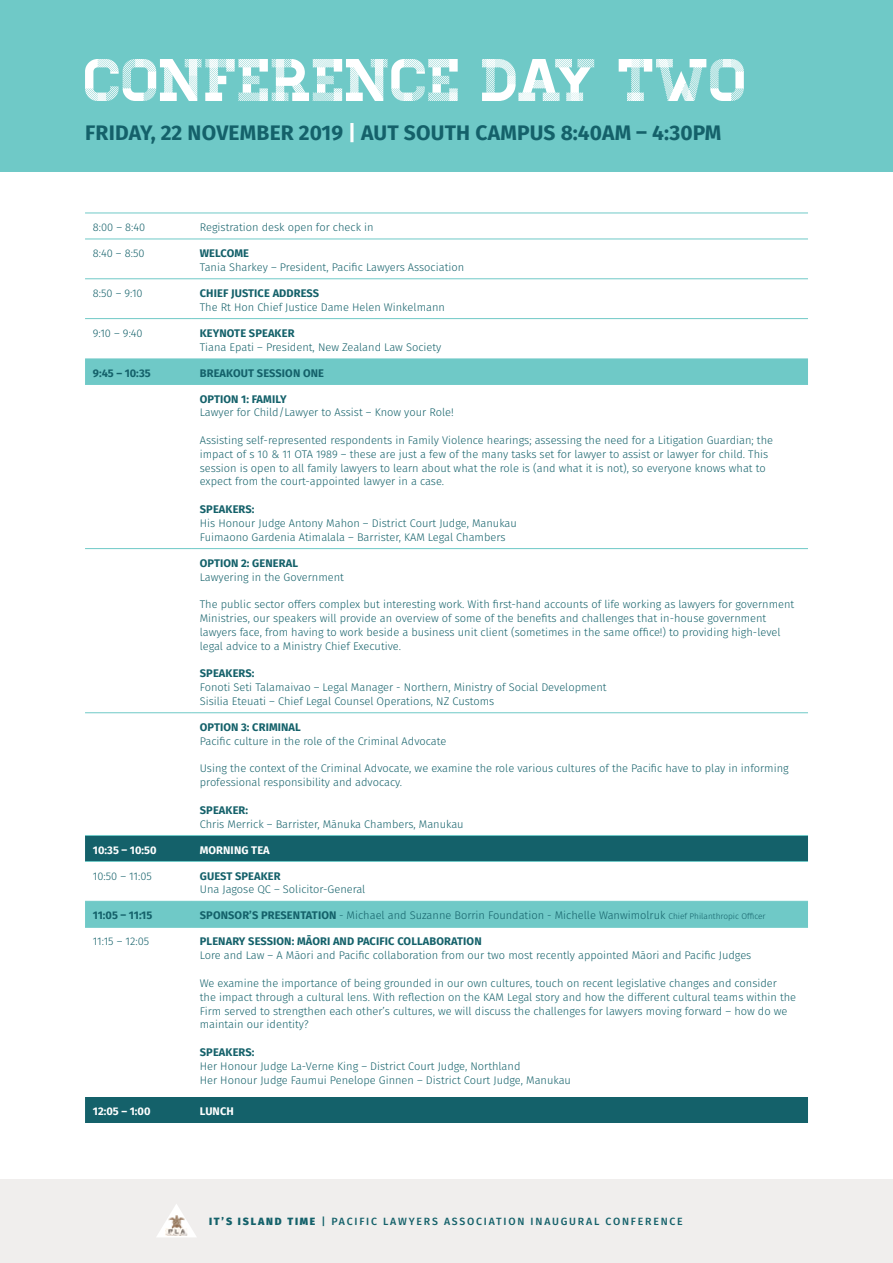
<style>
.page{position:relative;width:893px;height:1263px;background:#fff}
.page>*{position:absolute;margin:0;border:0;box-sizing:border-box;transform-origin:0 0}
.t1{font:60px "Homestead Display";color:#fff}
.t2{font:700 21px "Fira Sans";letter-spacing:.01em;color:#14616a}
.t3{font:300 11.1px/13.8px "Fira Sans";color:#14616a}
.t4{font:700 11.1px "Fira Sans";letter-spacing:.01em;color:#14616a}
.t5{font:700 11.1px "Fira Sans";letter-spacing:.01em;color:#fff}
.t6{font:500 10.5px "Fira Sans";letter-spacing:.17em;color:#14616a}
.s1{color:#fff}
.s2{font-weight:700}
.s3{font-size:8.25px}
.s4{font-weight:800}
</style>
<div class="page">
<div style="left:0;top:0;width:893px;height:172px;background:#6fc9c7"></div>
<div style="left:0;top:1179px;width:893px;height:84px;background:#f0eeed"></div>
<svg style="left:157px;top:1204px;width:39px;height:33px"></svg>
<img style="left:166px;top:1214px;width:21px;height:21px">
<svg style="left:85px;top:358px;width:723px;height:569px"></svg>
<div style="left:85px;top:836px;width:723px;height:25px;background:#14616a"></div>
<hr style="left:85px;top:384px;width:107px;height:1px;background:#6fc9c7">
<hr style="left:192px;top:384px;width:616px;height:1px;background:#6fc9c7">
<hr style="left:85px;top:548px;width:107px;height:1px;background:#6fc9c7">
<hr style="left:192px;top:548px;width:616px;height:1px;background:#6fc9c7">
<hr style="left:85px;top:712px;width:107px;height:1px;background:#6fc9c7">
<hr style="left:192px;top:712px;width:616px;height:1px;background:#6fc9c7">
<hr style="left:85px;top:835px;width:107px;height:1px;background:#6fc9c7">
<hr style="left:192px;top:835px;width:616px;height:1px;background:#6fc9c7">
<hr style="left:85px;top:861px;width:107px;height:1px;background:#6fc9c7">
<hr style="left:192px;top:861px;width:616px;height:1px;background:#6fc9c7">
<hr style="left:85px;top:901px;width:107px;height:1px;background:#6fc9c7">
<hr style="left:192px;top:901px;width:616px;height:1px;background:#6fc9c7">
<hr style="left:85px;top:927px;width:107px;height:1px;background:#6fc9c7">
<hr style="left:192px;top:927px;width:616px;height:1px;background:#6fc9c7">
<hr style="left:85px;top:278px;width:107px;height:1px;background:#6fc9c7">
<hr style="left:192px;top:278px;width:616px;height:1px;background:#6fc9c7">
<hr style="left:85px;top:318px;width:107px;height:1px;background:#6fc9c7">
<hr style="left:192px;top:318px;width:616px;height:1px;background:#6fc9c7">
<hr style="left:85px;top:213px;width:107px;height:1px;background:#6fc9c7">
<hr style="left:192px;top:213px;width:616px;height:1px;background:#6fc9c7">
<hr style="left:85px;top:239px;width:107px;height:1px;background:#6fc9c7">
<hr style="left:192px;top:239px;width:616px;height:1px;background:#6fc9c7">
<div style="left:85px;top:1097px;width:723px;height:26px;background:#14616a"></div>
<h1 class="t1" style="left:85px;top:45px;width:664px">CONFERENCE DAY TWO</h1>
<h2 class="t2" style="left:85px;top:115px;width:638px">FRIDAY, 22 NOVEMBER 2019 <span class="s1">|</span> AUT SOUTH CAMPUS 8:40AM – 4:30PM</h2>
<p class="t3" style="left:93px;top:220px;width:54px">8:00 – 8:40</p>
<p class="t3" style="left:200px;top:220px;width:175px">Registration desk open for check in</p>
<p class="t3" style="left:93px;top:246px;width:53px">8:40 – 8:50</p>
<p class="t4" style="left:200px;top:244px;width:51px">WELCOME</p>
<p class="t3" style="left:200px;top:260px;width:266px">Tania Sharkey – President, Pacific Lawyers Association</p>
<p class="t3" style="left:93px;top:286px;width:51px">8:50 – 9:10</p>
<p class="t4" style="left:200px;top:284px;width:121px">CHIEF JUSTICE ADDRESS</p>
<p class="t3" style="left:200px;top:300px;width:247px">The Rt Hon Chief Justice Dame Helen Winkelmann</p>
<p class="t3" style="left:93px;top:326px;width:51px">9:10 – 9:40</p>
<p class="t4" style="left:200px;top:324px;width:96px">KEYNOTE SPEAKER</p>
<p class="t3" style="left:200px;top:340px;width:243px">Tiana Epati – President, New Zealand Law Society</p>
<p class="t4" style="left:93px;top:363px;width:59px">9:45 – 10:35</p>
<p class="t4" style="left:200px;top:363px;width:126px">BREAKOUT SESSION ONE</p>
<p class="t4" style="left:200px;top:389px;width:88px">OPTION 1: FAMILY</p>
<p class="t3" style="left:200px;top:406px;width:255px">Lawyer for Child/Lawyer to Assist – Know your Role!</p>
<p class="t3" style="left:200px;top:433px;width:575px">Assisting self-represented respondents in Family Violence hearings; assessing the need for a Litigation Guardian; the impact of s 10 &amp; 11 OTA 1989 – these are just a few of the many tasks set for lawyer to assist or lawyer for child. This session is open to all family lawyers to learn about what the role is (and what it is not), so everyone knows what to expect from the court-appointed lawyer in a case.</p>
<p class="t4" style="left:200px;top:500px;width:56px">SPEAKERS:</p>
<p class="t3" style="left:200px;top:516px;width:319px">His Honour Judge Antony Mahon – District Court Judge, Manukau<br>Fuimaono Gardenia Atimalala – Barrister, KAM Legal Chambers</p>
<p class="t4" style="left:200px;top:553px;width:100px">OPTION 2: GENERAL</p>
<p class="t3" style="left:200px;top:570px;width:146px">Lawyering in the Government</p>
<p class="t3" style="left:200px;top:597px;width:596px">The public sector offers complex but interesting work. With first-hand accounts of life working as lawyers for government Ministries, our speakers will provide an overview of some of the benefits and challenges that in-house government lawyers face, from having to work beside a business unit client (sometimes in the same office!) to providing high-level legal advice to a Ministry Chief Executive.</p>
<p class="t4" style="left:200px;top:664px;width:56px">SPEAKERS:</p>
<p class="t3" style="left:200px;top:680px;width:408px">Fonoti Seti Talamaivao – Legal Manager - Northern, Ministry of Social Development<br>Sisilia Eteuati – Chief Legal Counsel Operations, NZ Customs</p>
<p class="t4" style="left:200px;top:718px;width:103px">OPTION 3: CRIMINAL</p>
<p class="t3" style="left:200px;top:734px;width:248px">Pacific culture in the role of the Criminal Advocate</p>
<p class="t3" style="left:200px;top:761px;width:590px">Using the context of the Criminal Advocate, we examine the role various cultures of the Pacific have to play in informing professional responsibility and advocacy.</p>
<p class="t4" style="left:200px;top:800px;width:50px">SPEAKER:</p>
<p class="t3" style="left:200px;top:817px;width:265px">Chris Merrick – Barrister, Mānuka Chambers, Manukau</p>
<p class="t5" style="left:93px;top:840px;width:65px">10:35 – 10:50</p>
<p class="t5" style="left:200px;top:840px;width:71px">MORNING TEA</p>
<p class="t3" style="left:93px;top:869px;width:61px">10:50 – 11:05</p>
<p class="t4" style="left:200px;top:866px;width:82px">GUEST SPEAKER</p>
<p class="t3" style="left:200px;top:882px;width:167px">Una Jagose QC – Solicitor-General</p>
<p class="t4" style="left:93px;top:906px;width:61px">11:05 – 11:15</p>
<p class="t3" style="left:200px;top:908px;width:567px"><span class="s2">SPONSOR’S PRESENTATION</span> - Michael and Suzanne Borrin Foundation - Michelle Wanwimolruk <span class="s3">Chief Philanthropic Officer</span></p>
<p class="t3" style="left:93px;top:935px;width:58px">11:15 – 12:05</p>
<p class="t4" style="left:200px;top:932px;width:283px">PLENARY SESSION: MĀORI AND PACIFIC COLLABORATION</p>
<p class="t3" style="left:200px;top:948px;width:553px">Lore and Law – A Māori and Pacific collaboration from our two most recently appointed Māori and Pacific Judges</p>
<p class="t3" style="left:200px;top:976px;width:598px">We examine the importance of being grounded in our own cultures, touch on recent legislative changes and consider<br>the impact through a cultural lens. With reflection on the KAM Legal story and how the different cultural teams within the Firm served to strengthen each other’s cultures, we will discuss the challenges for lawyers moving forward – how do we maintain our identity?</p>
<p class="t4" style="left:200px;top:1043px;width:56px">SPEAKERS:</p>
<p class="t3" style="left:200px;top:1059px;width:373px">Her Honour Judge La-Verne King – District Court Judge, Northland<br>Her Honour Judge Faumui Penelope Ginnen – District Court Judge, Manukau</p>
<p class="t5" style="left:93px;top:1102px;width:59px">12:05 – 1:00</p>
<p class="t5" style="left:200px;top:1102px;width:36px">LUNCH</p>
<p class="t6" style="left:209px;top:1212px;width:475px"><span class="s4">IT’S ISLAND TIME</span> | PACIFIC LAWYERS ASSOCIATION INAUGURAL CONFERENCE</p>
</div>
